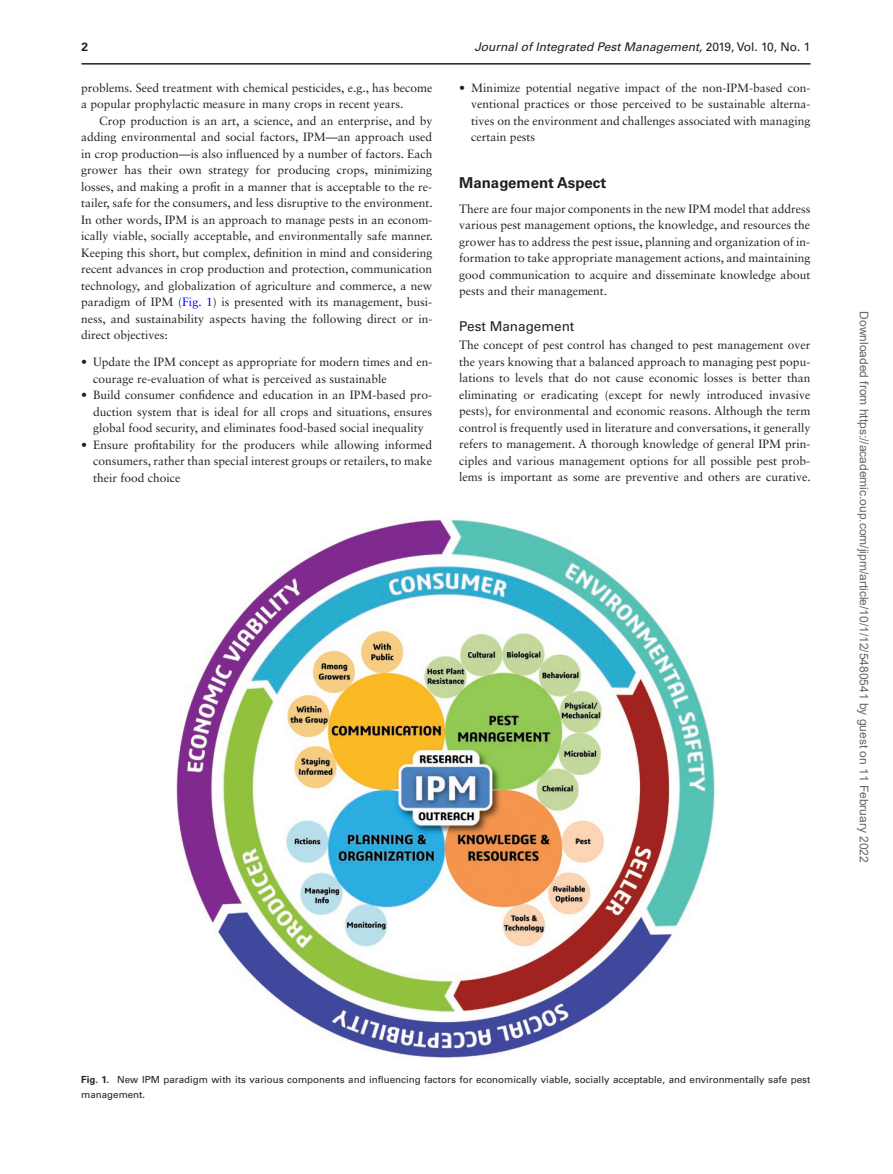
<style>
.page{position:relative;width:893px;height:1174px;background:#fff}
.page>*{position:absolute;margin:0;border:0;box-sizing:border-box;transform-origin:0 0}
.t1{font:700 15px "Univers LT Std";color:#231f20}
.t2{font:13.5px "Univers LT Std";color:#231f20}
.t3{font:12px/16.5px "Sabon LT Std";color:#231f20;text-align:justify}
.t4{font:12px "Arial";color:#666}
.t5{font:italic 12px "Univers LT Std";color:#231f20}
.t6{font:700 12px "Univers LT Std";color:#231f20}
.t7{font:9.75px/14.2px "Univers LT Std";color:#231f20}
.s1{font-style:normal}
.s2{color:#00f}
.s3{font-weight:700}
</style>
<div class="page">
<img style="left:176px;top:519px;width:539px;height:539px">
<hr style="left:81px;top:63px;width:729px;height:2px;background:#231f20">
<p class="t6" style="left:81px;top:40px;width:8px">2</p>
<p class="t5" style="left:474px;top:40px;width:338px">Journal of Integrated Pest Management, <span class="s1">2019, Vol. 10, No. 1</span></p>
<p class="t3" style="left:81px;top:79px;width:353px">problems. Seed treatment with chemical pesticides, e.g., has become a popular prophylactic measure in many crops in recent years.</p>
<p class="t3" style="left:81px;top:112px;width:353px;text-indent:18px">Crop production is an art, a science, and an enterprise, and by adding environmental and social factors, IPM—an approach used in crop production—is also influenced by a number of factors. Each grower has their own strategy for producing crops, minimizing losses, and making a profit in a manner that is acceptable to the re&shy;tailer, safe for the consumers, and less disruptive to the environment.<br>In other words, IPM is an approach to manage pests in an econom&shy;ically viable, socially acceptable, and environmentally safe manner.<br>Keeping this short, but complex, definition in mind and considering recent advances in crop production and protection, communication technology, and globalization of agriculture and commerce, a new paradigm of IPM (<span class="s2">Fig. 1</span>) is presented with its management, busi&shy;ness, and sustainability aspects having the following direct or in&shy;direct objectives:</p>
<p class="t3" style="left:93px;top:354px;width:341px;text-indent:-12px">• Update the IPM concept as appropriate for modern times and en&shy;courage re-evaluation of what is perceived as sustainable</p>
<p class="t3" style="left:93px;top:387px;width:340px;text-indent:-12px">• Build consumer confidence and education in an IPM-based pro&shy;duction system that is ideal for all crops and situations, ensures global food security, and eliminates food-based social inequality</p>
<p class="t3" style="left:93px;top:436px;width:340px;text-indent:-12px">• Ensure profitability for the producers while allowing informed consumers, rather than special interest groups or retailers, to make their food choice</p>
<p class="t3" style="left:471px;top:79px;width:341px;text-indent:-12px">• Minimize potential negative impact of the non-IPM-based con&shy;ventional practices or those perceived to be sustainable alterna&shy;tives on the environment and challenges associated with managing certain pests</p>
<p class="t1" style="left:459px;top:174px;width:148px">Management Aspect</p>
<p class="t3" style="left:459px;top:200px;width:353px">There are four major components in the new IPM model that address various pest management options, the knowledge, and resources the grower has to address the pest issue, planning and organization of in&shy;formation to take appropriate management actions, and maintaining good communication to acquire and disseminate knowledge about pests and their management.</p>
<p class="t2" style="left:459px;top:318px;width:117px">Pest Management</p>
<p class="t3" style="left:459px;top:336px;width:353px">The concept of pest control has changed to pest management over the years knowing that a balanced approach to managing pest popu&shy;lations to levels that do not cause economic losses is better than eliminating or eradicating (except for newly introduced invasive pests), for environmental and economic reasons. Although the term control is frequently used in literature and conversations, it generally refers to management. A thorough knowledge of general IPM prin&shy;ciples and various management options for all possible pest prob&shy;lems is important as some are preventive and others are curative.</p>
<p class="t4" style="left:868px;top:311px;width:553px;rotate:90deg">Downloaded from https://academic.oup.com/jipm/article/10/1/12/5480541 by guest on 11 February 2022</p>
<p class="t7" style="left:81px;top:1072px;width:731px"><span class="s3">Fig. 1.</span> New IPM paradigm with its various components and influencing factors for economically viable, socially acceptable, and environmentally safe pest management.</p>
</div>
